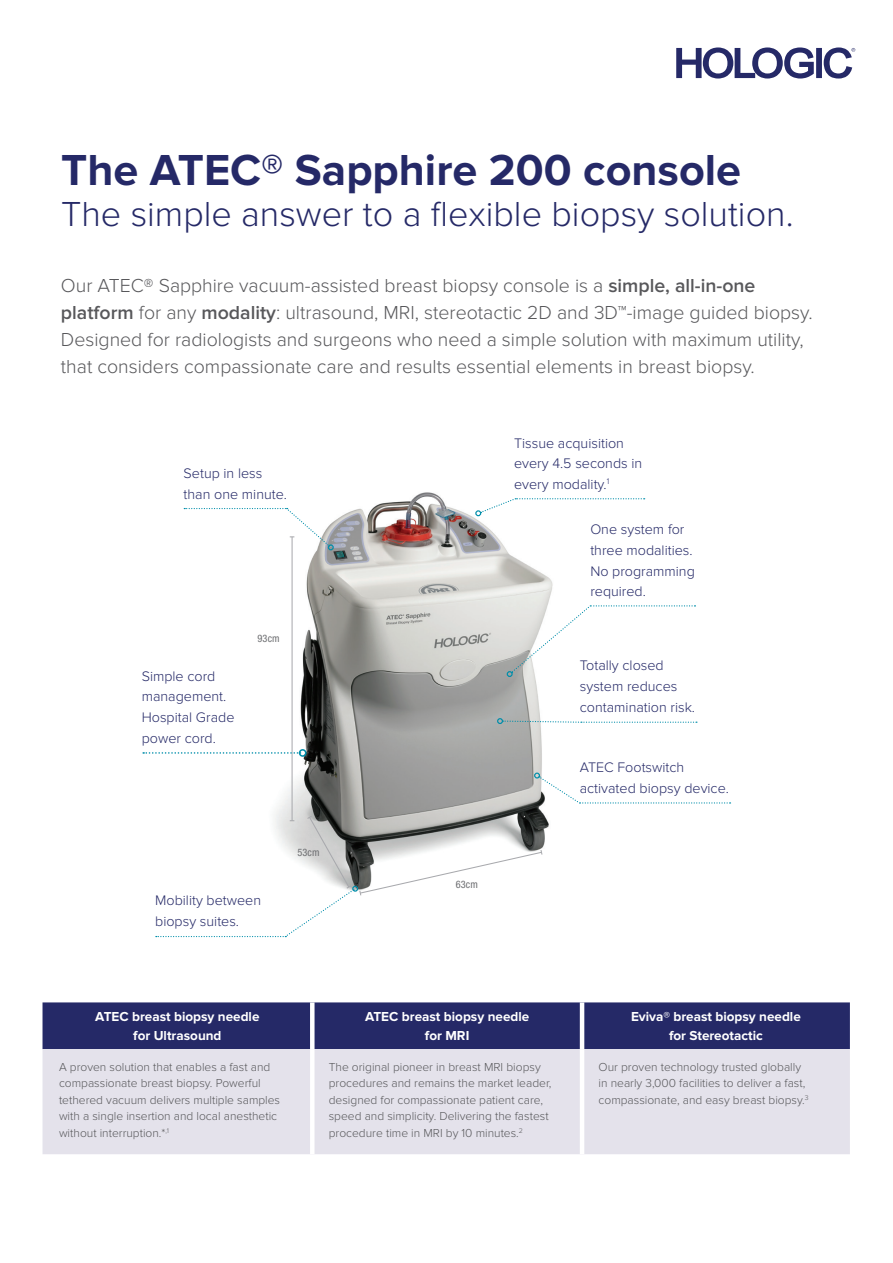
<style>
.page{position:relative;width:893px;height:1263px;background:#fff}
.page>*{position:absolute;margin:0;border:0;box-sizing:border-box;transform-origin:0 0}
.t1{font:700 45px "Proxima Nova";color:#252967}
.t2{font:300 36px "Proxima Nova";color:#252967}
.t3{font:300 19.5px/27px "Proxima Nova";color:#58585b}
.t4{font:300 14.4px/20.7px "Proxima Nova";color:#252967}
.t5{font:700 13.5px/19.5px "Proxima Nova";color:#fff;text-align:center}
.t6{font:300 12px/16.5px "Proxima Nova";color:#58585b}
.t7{font:condensed 10.35px "Helvetica Neue LT Std";letter-spacing:.01em;color:#6c6d70}
.s1{font-weight:600}
</style>
<div class="page">
<div style="left:43px;top:1002px;width:807px;height:47px;background:#252967"></div>
<div style="left:43px;top:1049px;width:807px;height:105px;background:#e4e2eb"></div>
<div style="left:310px;top:1002px;width:5px;height:47px;background:#fff"></div>
<hr style="left:580px;top:1002px;width:4px;height:47px;background:#fff">
<div style="left:310px;top:1049px;width:5px;height:105px;background:#fff"></div>
<hr style="left:580px;top:1049px;width:4px;height:105px;background:#fff">
<img style="left:275px;top:492px;width:311px;height:355px">
<hr style="left:292px;top:537px;width:1px;height:284px;background:#a8a9ad">
<svg style="left:143px;top:752px;width:156px;height:2px"></svg>
<div style="left:299px;top:749px;width:7px;height:8px;border:2px solid #008eaa;border-radius:50%"></div>
<svg style="left:475px;top:498px;width:170px;height:18px"></svg>
<svg style="left:184px;top:508px;width:150px;height:42px"></svg>
<svg style="left:507px;top:605px;width:188px;height:72px"></svg>
<svg style="left:497px;top:718px;width:200px;height:6px"></svg>
<svg style="left:534px;top:772px;width:197px;height:31px"></svg>
<svg style="left:156px;top:815px;width:387px;height:122px"></svg>
<svg style="left:676px;top:47px;width:179px;height:32px"></svg>
<h1 class="t1" style="left:61px;top:144px;width:681px">The ATEC® Sapphire 200 console</h1>
<h2 class="t2" style="left:61px;top:193px;width:734px">The simple answer to a flexible biopsy solution.</h2>
<p class="t3" style="left:61px;top:272px;width:753px">Our ATEC® Sapphire vacuum-assisted breast biopsy console is a <span class="s1">simple, all-in-one platform</span> for any <span class="s1">modality</span>: ultrasound, MRI, stereotactic 2D and 3D™-image guided biopsy.<br>Designed for radiologists and surgeons who need a simple solution with maximum utility, that considers compassionate care and results essential elements in breast biopsy.</p>
<p class="t4" style="left:184px;top:463px;width:105px">Setup in less than one minute.</p>
<p class="t4" style="left:142px;top:665px;width:94px">Simple cord management.<br>Hospital Grade power cord.</p>
<p class="t7" style="left:258px;top:632px;width:24px">93cm</p>
<p class="t4" style="left:155px;top:890px;width:107px">Mobility between biopsy suites.</p>
<p class="t7" style="left:297px;top:846px;width:24px">53cm</p>
<p class="t7" style="left:456px;top:878px;width:24px">63cm</p>
<p class="t4" style="left:514px;top:433px;width:130px">Tissue acquisition every 4.5 seconds in every modality.<sup>1</sup></p>
<p class="t4" style="left:590px;top:519px;width:106px">One system for three modalities.<br>No programming required.</p>
<p class="t4" style="left:580px;top:655px;width:117px">Totally closed system reduces contamination risk.</p>
<p class="t4" style="left:580px;top:757px;width:151px">ATEC Footswitch activated biopsy device.</p>
<p class="t5" style="left:95px;top:1007px;width:166px">ATEC breast biopsy needle for Ultrasound</p>
<p class="t5" style="left:365px;top:1007px;width:166px">ATEC breast biopsy needle for MRI</p>
<p class="t5" style="left:631px;top:1007px;width:171px">Eviva® breast biopsy needle for Stereotactic</p>
<p class="t6" style="left:59px;top:1058px;width:223px">A proven solution that enables a fast and compassionate breast biopsy. Powerful tethered vacuum delivers multiple samples with a single insertion and local anesthetic without interruption.*<sup>,1</sup></p>
<p class="t6" style="left:329px;top:1058px;width:224px">The original pioneer in breast MRI biopsy procedures and remains the market leader, designed for compassionate patient care, speed and simplicity. Delivering the fastest procedure time in MRI by 10 minutes.<sup>2</sup></p>
<p class="t6" style="left:599px;top:1058px;width:212px">Our proven technology trusted globally in nearly 3,000 facilities to deliver a fast, compassionate, and easy breast biopsy.<sup>3</sup></p>
</div>
